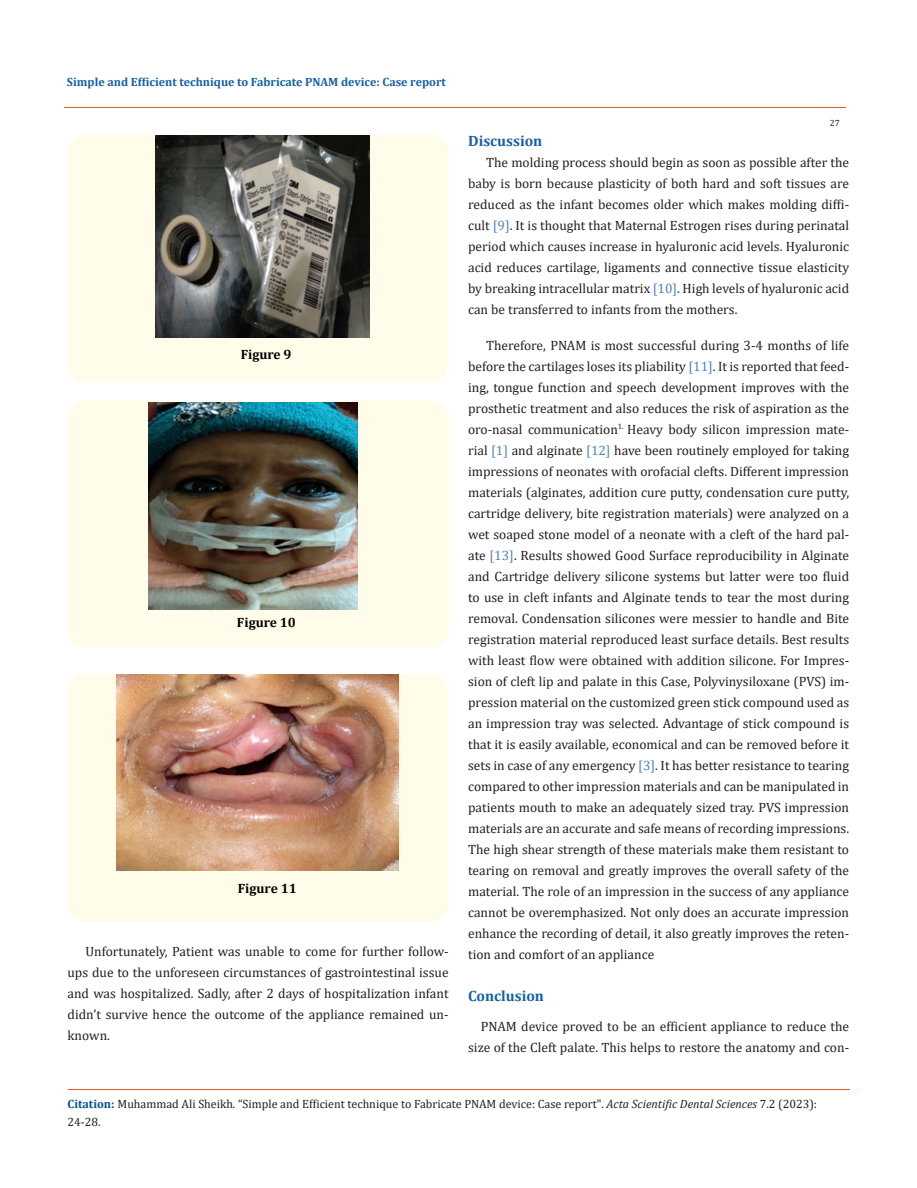
<style>
.page{position:relative;width:917px;height:1188px;background:#fff}
.page>*{position:absolute;margin:0;border:0;box-sizing:border-box;transform-origin:0 0}
.t1{font:700 15px "Cambria";color:#1560a6}
.t2{font:13.5px/21px "Cambria";color:#231f20;text-align:justify}
.t3{font:700 13.5px "Cambria";color:#000}
.t4{font:12px/18px "Cambria";color:#231f20}
.t5{font:700 12px "Cambria";color:#1560a6}
.t6{font:9px "Cambria";color:#231f20}
.s1{color:#4f81bd}
.s2{font-weight:700;color:#035089}
.s3{font-style:italic}
</style>
<div class="page">
<div style="left:67px;top:135px;width:381px;height:247px;background:#fffde9;border-radius:18px"></div>
<div style="left:68px;top:400px;width:380px;height:248px;background:#fffde9;border-radius:18px"></div>
<div style="left:67px;top:674px;width:381px;height:247px;background:#fffde9;border-radius:18px"></div>
<img style="left:155px;top:135px;width:214px;height:203px">
<img style="left:148px;top:403px;width:209px;height:206px">
<img style="left:116px;top:674px;width:283px;height:197px">
<hr style="left:64px;top:108px;width:781px;height:1px;background:#e05d1a">
<hr style="left:68px;top:1090px;width:781px;height:1px;background:#e05d1a">
<p class="t5" style="left:67px;top:73px;width:380px">Simple and Efficient technique to Fabricate PNAM device: Case report</p>
<p class="t3" style="left:241px;top:345px;width:52px">Figure 9</p>
<p class="t3" style="left:237px;top:613px;width:60px">Figure 10</p>
<p class="t3" style="left:238px;top:879px;width:60px">Figure 11</p>
<p class="t2" style="left:68px;top:940px;width:382px;text-indent:18px">Unfortunately, Patient was unable to come for further follow&shy;ups due to the unforeseen circumstances of gastrointestinal issue and was hospitalized. Sadly, after 2 days of hospitalization infant didn’t survive hence the outcome of the appliance remained un&shy;known.</p>
<p class="t6" style="left:829px;top:118px;width:11px">27</p>
<p class="t1" style="left:468px;top:130px;width:76px">Discussion</p>
<p class="t2" style="left:468px;top:152px;width:382px;text-indent:18px">The molding process should begin as soon as possible after the baby is born because plasticity of both hard and soft tissues are reduced as the infant becomes older which makes molding diffi&shy;cult <span class="s1">[9]</span>. It is thought that Maternal Estrogen rises during perinatal period which causes increase in hyaluronic acid levels. Hyaluronic acid reduces cartilage, ligaments and connective tissue elasticity by breaking intracellular matrix <span class="s1">[10]</span>. High levels of hyaluronic acid can be transferred to infants from the mothers.</p>
<p class="t2" style="left:468px;top:335px;width:382px;text-indent:18px">Therefore, PNAM is most successful during 3-4 months of life before the cartilages loses its pliability <span class="s1">[11]</span>. It is reported that feed&shy;ing, tongue function and speech development improves with the prosthetic treatment and also reduces the risk of aspiration as the oro-nasal communication<sup>1.</sup> Heavy body silicon impression mate&shy;rial <span class="s1">[1]</span> and alginate <span class="s1">[12]</span> have been routinely employed for taking impressions of neonates with orofacial clefts. Different impression materials (alginates, addition cure putty, condensation cure putty, cartridge delivery, bite registration materials) were analyzed on a wet soaped stone model of a neonate with a cleft of the hard pal&shy;ate <span class="s1">[13]</span>. Results showed Good Surface reproducibility in Alginate and Cartridge delivery silicone systems but latter were too fluid to use in cleft infants and Alginate tends to tear the most during removal. Condensation silicones were messier to handle and Bite registration material reproduced least surface details. Best results with least flow were obtained with addition silicone. For Impres&shy;sion of cleft lip and palate in this Case, Polyvinysiloxane (PVS) im&shy;pression material on the customized green stick compound used as an impression tray was selected. Advantage of stick compound is that it is easily available, economical and can be removed before it sets in case of any emergency <span class="s1">[3]</span>. It has better resistance to tearing compared to other impression materials and can be manipulated in patients mouth to make an adequately sized tray. PVS impression materials are an accurate and safe means of recording impressions.<br>The high shear strength of these materials make them resistant to tearing on removal and greatly improves the overall safety of the material. The role of an impression in the success of any appliance cannot be overemphasized. Not only does an accurate impression enhance the recording of detail, it also greatly improves the reten&shy;tion and comfort of an appliance</p>
<p class="t1" style="left:468px;top:985px;width:77px">Conclusion</p>
<p class="t2" style="left:468px;top:1016px;width:382px;text-align:right">PNAM device proved to be an efficient appliance to reduce the size of the Cleft palate. This helps to restore the anatomy and con-</p>
<p class="t4" style="left:68px;top:1095px;width:751px"><span class="s2">Citation:</span> Muhammad Ali Sheikh<span class="s3">.</span> “Simple and Efficient technique to Fabricate PNAM device: Case report". <span class="s3">Acta Scientific Dental Sciences</span> 7.2 (2023):<br>24-28.</p>
</div>
